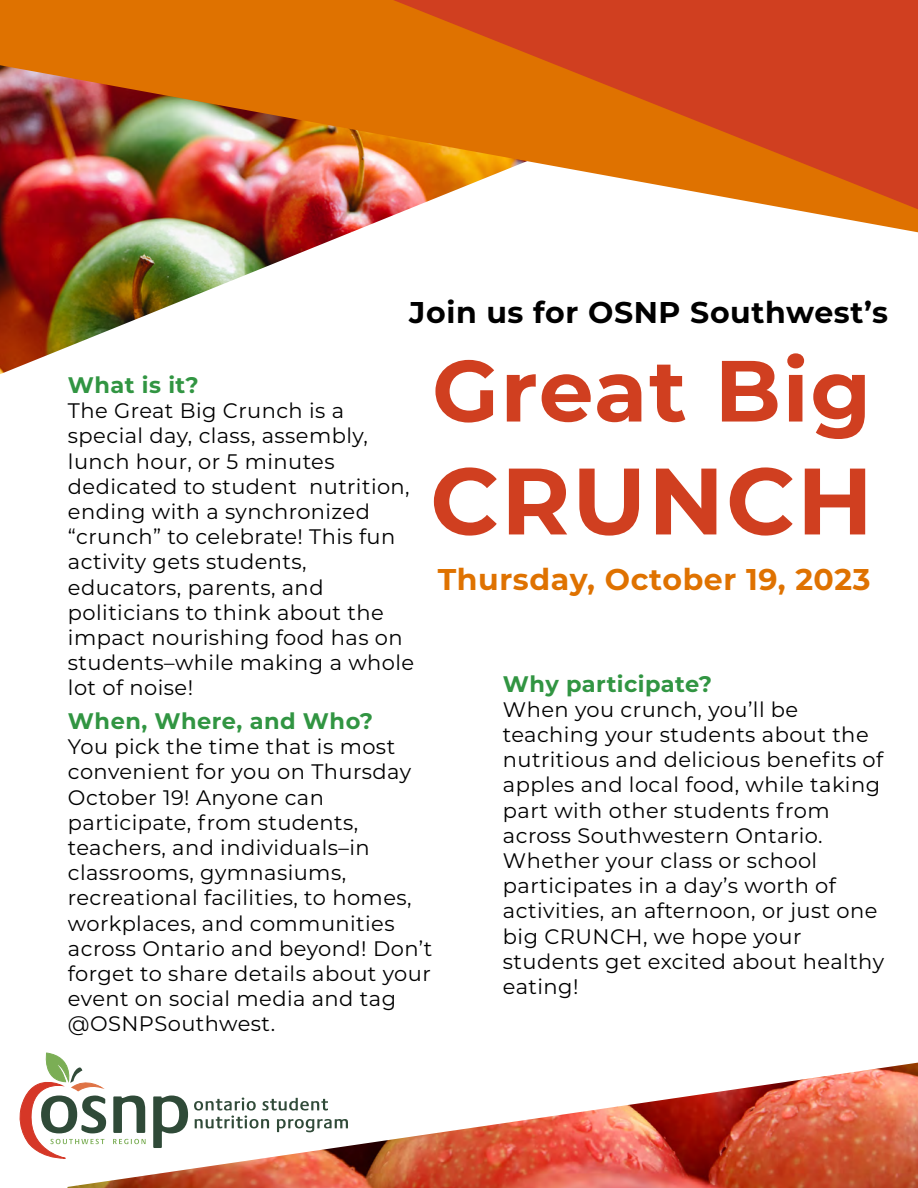
<style>
.page{position:relative;width:918px;height:1188px;background:#fff}
.page>*{position:absolute;margin:0;border:0;box-sizing:border-box;transform-origin:0 0}
.t1{font:700 94.05px "Montserrat";letter-spacing:.02em;color:#d03f20}
.t2{font:700 86.55px "Montserrat";letter-spacing:.02em;color:#d03f20}
.t3{font:700 30px "Montserrat";letter-spacing:.02em;color:#000}
.t4{font:700 30px "Montserrat";letter-spacing:.02em;color:#df7200}
.t5{font:700 22.5px "Montserrat";letter-spacing:.02em;color:#319542}
.t6{font:21px/25.2px "Montserrat";letter-spacing:.02em;color:#000}
</style>
<div class="page">
<img style="left:0;top:243px;width:325px;height:131px">
<svg style="left:19px;top:1052px;width:49px;height:107px"></svg>
<img style="left:0;top:0;width:339px;height:243px">
<svg style="left:262px;top:0;width:656px;height:237px;background:#dd7438"></svg>
<img style="left:68px;top:1063px;width:850px;height:125px">
<h3 class="t3" style="left:409px;top:290px;width:480px">Join us for OSNP Southwest’s</h3>
<h2 class="t2" style="left:432px;top:328px;width:441px">Great Big</h2>
<h1 class="t1" style="left:430px;top:433px;width:444px">CRUNCH</h1>
<p class="t5" style="left:68px;top:369px;width:132px">What is it?</p>
<p class="t6" style="left:68px;top:397px;width:348px">The Great Big Crunch is a special day, class, assembly, lunch hour, or 5 minutes dedicated to student nutrition, ending with a synchronized “crunch” to celebrate! This fun activity gets students, educators, parents, and politicians to think about the impact nourishing food has on students–while making a whole lot of noise!</p>
<p class="t5" style="left:68px;top:705px;width:307px">When, Where, and Who?</p>
<p class="t6" style="left:68px;top:733px;width:366px">You pick the time that is most convenient for you on Thursday<br>October 19! Anyone can participate, from students, teachers, and individuals–in classrooms, gymnasiums, recreational facilities, to homes, workplaces, and communities across Ontario and beyond! Don’t forget to share details about your event on social media and tag @OSNPSouthwest.</p>
<h3 class="t4" style="left:438px;top:557px;width:434px">Thursday, October 19, 2023</h3>
<p class="t5" style="left:503px;top:667px;width:211px">Why participate?</p>
<p class="t6" style="left:503px;top:696px;width:383px">When you crunch, you’ll be teaching your students about the nutritious and delicious benefits of apples and local food, while taking part with other students from across Southwestern Ontario.<br>Whether your class or school participates in a day’s worth of activities, an afternoon, or just one big CRUNCH, we hope your students get excited about healthy eating!</p>
</div>
